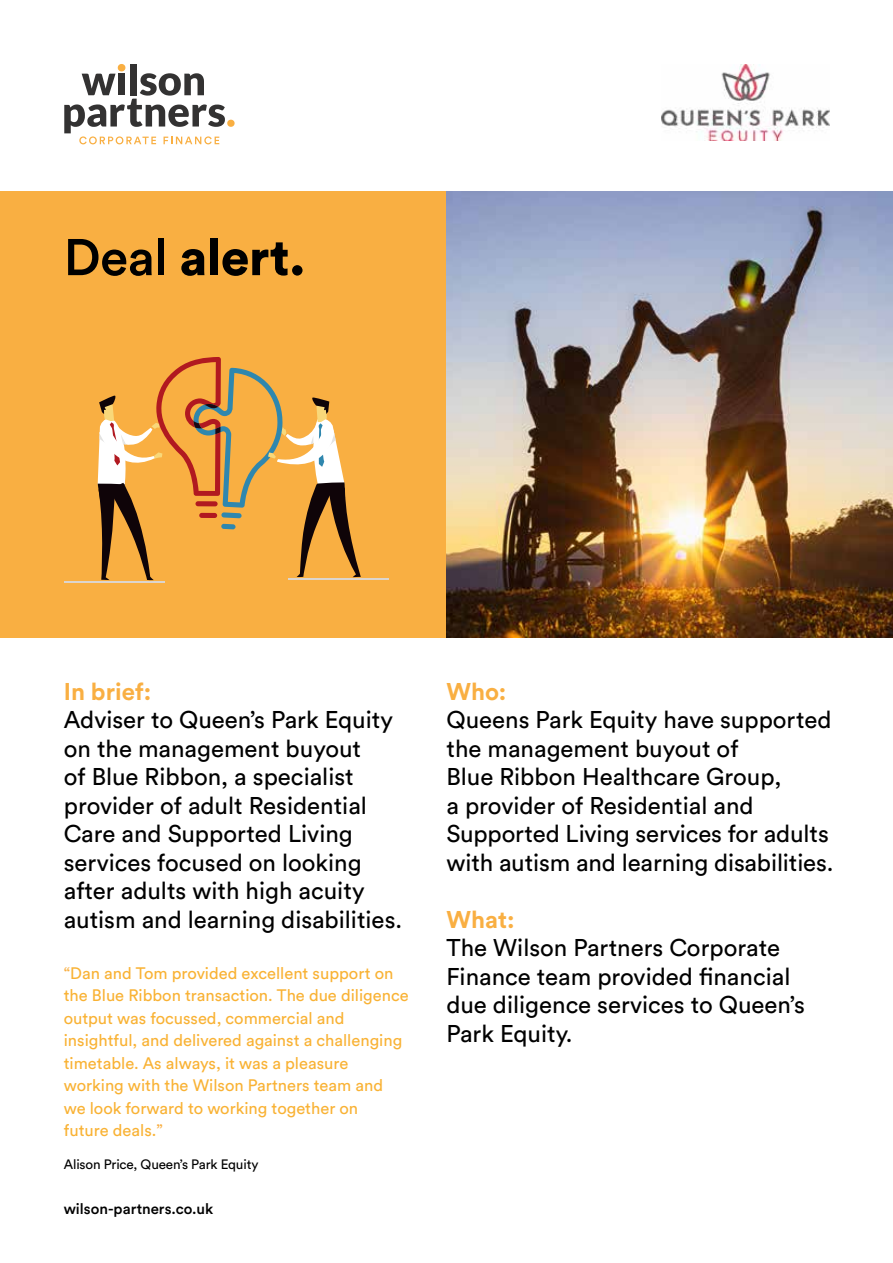
<style>
.page{position:relative;width:893px;height:1263px;background:#fff}
.page>*{position:absolute;margin:0;border:0;box-sizing:border-box;transform-origin:0 0}
.t1{font:900 51px "Circular Std";letter-spacing:-.01em;color:#000}
.t2{font:24px/28.5px "Circular Std";color:#000}
.t3{font:700 24px "Circular Std";color:#f9af42}
.t4{font:16.5px/22.5px "Circular Std";color:#f9b234}
.t5{font:500 15px "Circular Std";color:#000}
.t6{font:13.5px "Circular Std";letter-spacing:-.01em;color:#000}
.s1{font-weight:500}
.s2{color:#f9af42}
</style>
<div class="page">
<div style="left:0;top:191px;width:893px;height:447px;background:#f9af42"></div>
<hr style="left:289px;top:578px;width:100px;height:2px;background:#dcd5ce">
<hr style="left:64px;top:581px;width:100px;height:2px;background:#dcd5ce">
<svg style="left:98px;top:357px;width:263px;height:223px"></svg>
<img style="left:446px;top:191px;width:447px;height:447px">
<svg style="left:64px;top:64px;width:171px;height:80px"></svg>
<img style="left:661px;top:64px;width:168px;height:76px">
<h1 class="t1" style="left:64px;top:223px;width:243px"><span class="s1">Deal</span> alert.</h1>
<p class="t3" style="left:64px;top:676px;width:89px">In brief:</p>
<p class="t2" style="left:64px;top:705px;width:340px">Adviser to Queen’s Park Equity on the management buyout<br>of Blue Ribbon, a specialist provider of adult Residential<br>Care and Supported Living services focused on looking after adults with high acuity autism and learning disabilities.</p>
<p class="t4" style="left:64px;top:961px;width:346px"><span class="s2">“</span>Dan and Tom provided excellent support on the Blue Ribbon transaction. The due diligence output was focussed, commercial and insightful, and delivered against a challenging timetable. As always, it was a pleasure working with the Wilson Partners team and we look forward to working together on<br>future deals.<span class="s2">”</span></p>
<p class="t6" style="left:64px;top:1156px;width:196px">Alison Price, Queen’s Park Equity</p>
<p class="t5" style="left:64px;top:1199px;width:151px">wilson-partners.co.uk</p>
<p class="t3" style="left:446px;top:676px;width:61px">Who:</p>
<p class="t2" style="left:446px;top:705px;width:389px">Queens Park Equity have supported the management buyout of<br>Blue Ribbon Healthcare Group,<br>a provider of Residential and<br>Supported Living services for adults with autism and learning disabilities.</p>
<p class="t3" style="left:446px;top:904px;width:70px">What:</p>
<p class="t2" style="left:446px;top:933px;width:360px">The Wilson Partners Corporate<br>Finance team provided financial due diligence services to Queen’s<br>Park Equity.</p>
</div>
